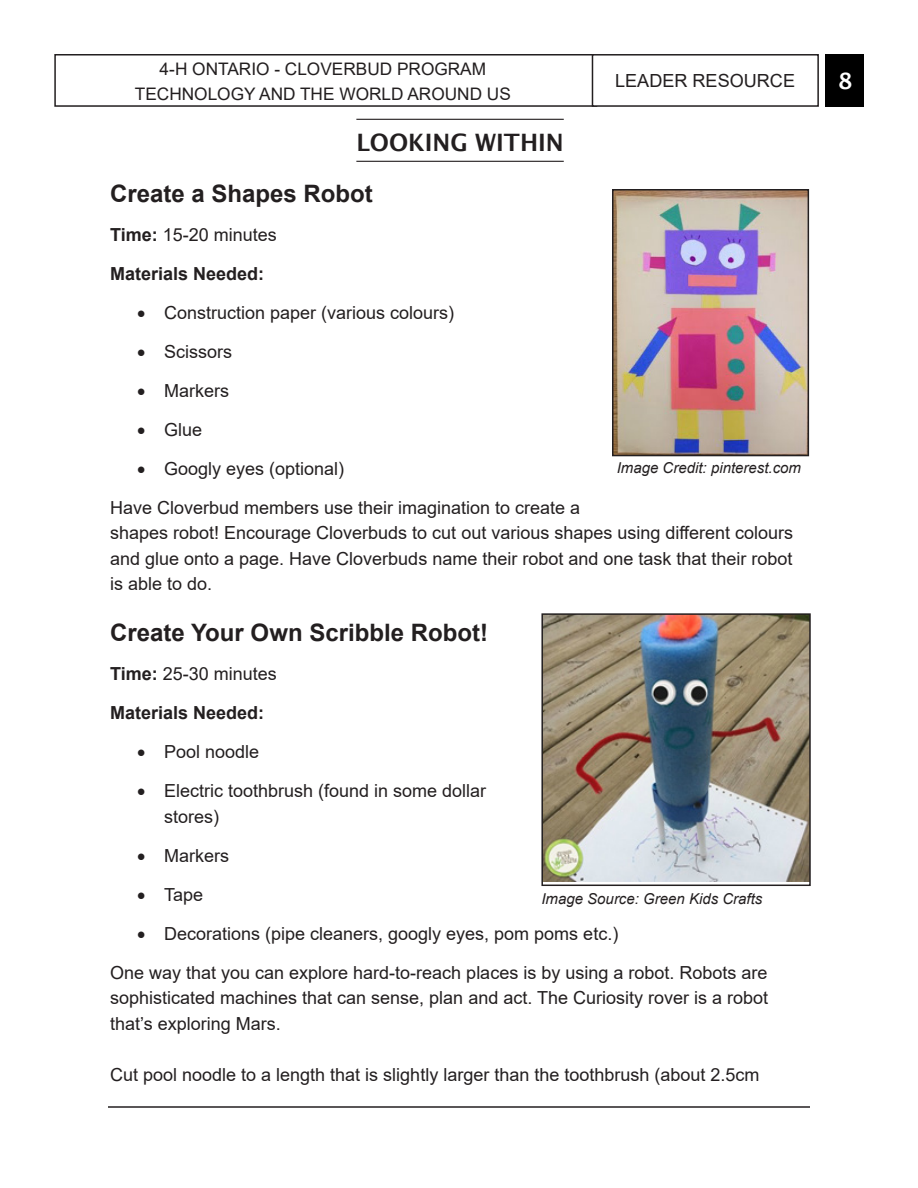
<style>
.page{position:relative;width:918px;height:1188px;background:#fff}
.page>*{position:absolute;margin:0;border:0;box-sizing:border-box;transform-origin:0 0}
.Body{font:700 24px "Arial";color:#231f20}
.t1{font:600 24px "Lucida Sans";color:#231f20}
.t2{font:600 22.5px "Lucida Sans";color:#fff}
.t3{font:18.15px "Arial";color:#231f20}
.Body-2{font:18px/25.5px "Arial";color:#231f20}
.Body-3{font:700 18px "Arial";color:#231f20}
.t4{font:17.25px/25.5px "Arial";color:#231f20;text-align:center}
.Body-4{font:italic 15px "Arial";color:#231f20}
.s1{font-weight:700}
</style>
<div class="page">
<hr style="left:108px;top:1106px;width:702px;height:2px;background:#231f20">
<div style="left:54px;top:54px;width:543px;height:53px;border:2px solid #231f20"></div>
<div style="left:592px;top:55px;width:226px;height:51px;background:#fff"></div>
<div style="left:592px;top:54px;width:227px;height:53px;border:2px solid #231f20"></div>
<div style="left:826px;top:54px;width:38px;height:52px;background:#000"></div>
<hr style="left:356px;top:161px;width:208px;height:1px;background:#231f20">
<hr style="left:356px;top:119px;width:208px;height:1px;background:#231f20">
<img style="left:615px;top:192px;width:191px;height:261px">
<div style="left:612px;top:189px;width:197px;height:267px;border:2px solid #231f20"></div>
<img style="left:544px;top:616px;width:264px;height:266px">
<div style="left:541px;top:613px;width:270px;height:273px;border:2px solid #231f20"></div>
<p class="t4" style="left:135px;top:56px;width:378px">4-H ONTARIO - CLOVERBUD PROGRAM<br>TECHNOLOGY AND THE WORLD AROUND US</p>
<p class="t3" style="left:615px;top:68px;width:181px">LEADER RESOURCE</p>
<p class="t2" style="left:838px;top:68px;width:16px">8</p>
<p class="t1" style="left:356px;top:129px;width:209px">LOOKING WITHIN</p>
<p class="Body" style="left:110px;top:176px;width:264px">Create a Shapes Robot</p>
<p class="Body-2" style="left:110px;top:222px;width:168px"><span class="s1">Time:</span> 15-20 minutes</p>
<p class="Body-3" style="left:110px;top:261px;width:156px">Materials Needed:</p>
<p class="Body-2" style="left:137px;top:300px;width:319px">• Construction paper (various colours)</p>
<p class="Body-2" style="left:137px;top:339px;width:97px">• Scissors</p>
<p class="Body-2" style="left:137px;top:378px;width:93px">• Markers</p>
<p class="Body-2" style="left:137px;top:417px;width:67px">• Glue</p>
<p class="Body-2" style="left:137px;top:456px;width:209px">• Googly eyes (optional)</p>
<p class="Body-2" style="left:110px;top:495px;width:684px">Have Cloverbud members use their imagination to create a<br>shapes robot! Encourage Cloverbuds to cut out various shapes using different colours and glue onto a page. Have Cloverbuds name their robot and one task that their robot is able to do.</p>
<p class="Body" style="left:110px;top:616px;width:379px">Create Your Own Scribble Robot!</p>
<p class="Body-2" style="left:110px;top:661px;width:168px"><span class="s1">Time:</span> 25-30 minutes</p>
<p class="Body-3" style="left:110px;top:700px;width:156px">Materials Needed:</p>
<p class="Body-2" style="left:137px;top:739px;width:124px">• Pool noodle</p>
<p class="Body-2" style="left:164px;top:778px;width:324px;text-indent:-27px">• Electric toothbrush (found in some dollar stores)</p>
<p class="Body-2" style="left:137px;top:843px;width:93px">• Markers</p>
<p class="Body-2" style="left:137px;top:882px;width:68px">• Tape</p>
<p class="Body-2" style="left:137px;top:921px;width:483px">• Decorations (pipe cleaners, googly eyes, pom poms etc.)</p>
<p class="Body-2" style="left:110px;top:960px;width:660px;text-align:justify">One way that you can explore hard-to-reach places is by using a robot. Robots are sophisticated machines that can sense, plan and act. The Curiosity rover is a robot that’s exploring Mars.</p>
<p class="Body-2" style="left:110px;top:1062px;width:651px">Cut pool noodle to a length that is slightly larger than the toothbrush (about 2.5cm</p>
<p class="Body-4" style="left:617px;top:458px;width:186px">Image Credit: pinterest.com</p>
<p class="Body-4" style="left:541px;top:889px;width:222px">Image Source: Green Kids Crafts</p>
</div>
